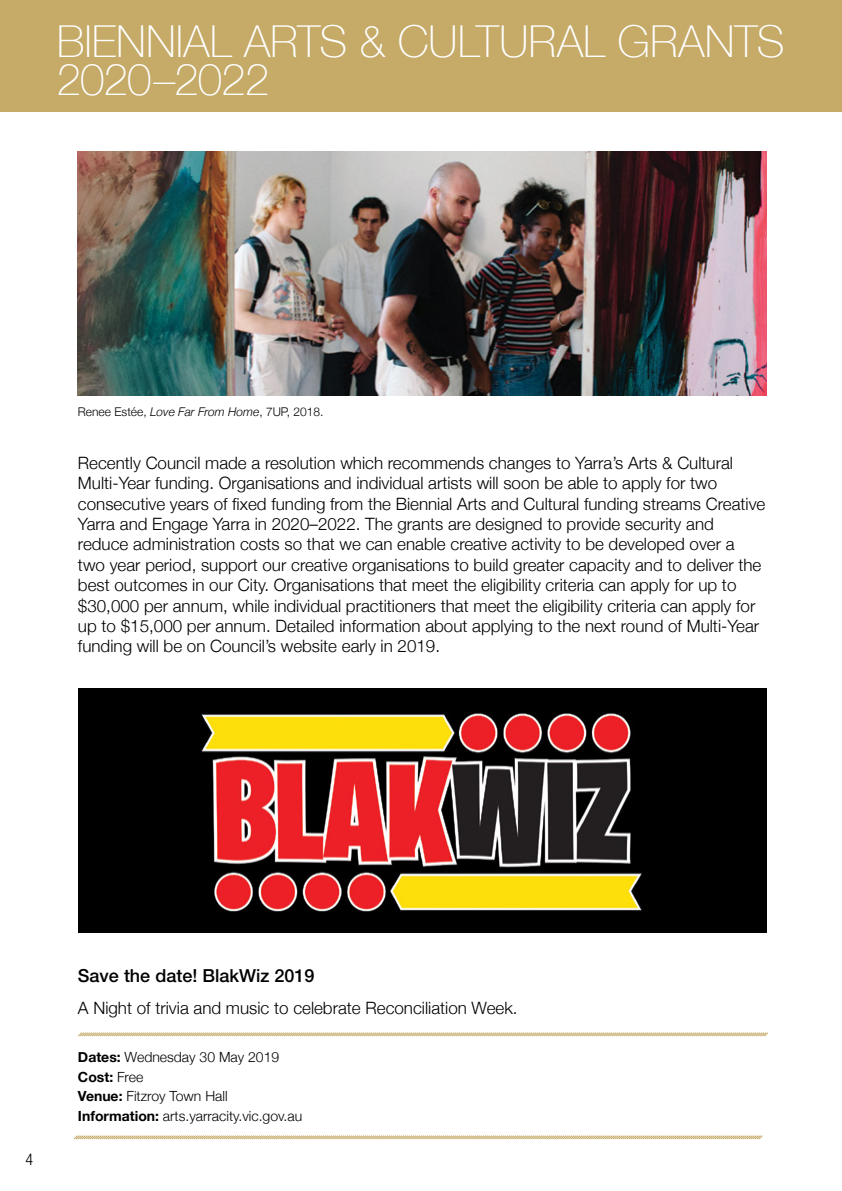
<style>
.page{position:relative;width:842px;height:1191px;background:#c5aa68}
.page>*{position:absolute;margin:0;border:0;box-sizing:border-box;transform-origin:0 0}
.AD_TITLE{font:100 44px/38px "Helvetica Neue";color:#fff}
.SECTION_BODY_COPY{font:500 18px "Helvetica Neue LT Std";color:#000}
.AD_BODY_COPY{font:300 17px/20.4px "Helvetica Neue";color:#000}
.t1{font:300 condensed 16px "Helvetica Neue LT Std";color:#000}
.AD_DETAILS{font:300 14px "Helvetica Neue";color:#000}
.AD_DETAILS-2{font:700 14px "Helvetica Neue";color:#000}
.IMAGE_CREDIT{font:300 12px "Helvetica Neue";color:#000}
.s1{font-style:italic}
.s2{font-weight:700}
.s3{font-weight:300}
</style>
<div class="page">
<div style="left:0;top:112px;width:842px;height:1079px;background:#fff"></div>
<img style="left:78px;top:151px;width:689px;height:244px">
<svg style="left:78px;top:1032px;width:690px;height:5px"></svg>
<svg style="left:73px;top:1135px;width:690px;height:5px"></svg>
<div style="left:78px;top:688px;width:689px;height:244px;background:#000"></div>
<img style="left:201px;top:712px;width:441px;height:200px">
<p class="AD_TITLE" style="left:57px;top:21px;width:729px">BIENNIAL ARTS &amp; CULTURAL GRANTS<br>2020–2022</p>
<p class="IMAGE_CREDIT" style="left:78px;top:402px;width:247px">Renee Estée, <span class="s1">Love Far From Home</span>, 7UP, 2018.</p>
<p class="AD_BODY_COPY" style="left:78px;top:451px;width:689px">Recently Council made a resolution which recommends changes to Yarra’s Arts &amp; Cultural Multi-Year funding. Organisations and individual artists will soon be able to apply for two consecutive years of fixed funding from the Biennial Arts and Cultural funding streams Creative Yarra and Engage Yarra in 2020–2022. The grants are designed to provide security and reduce administration costs so that we can enable creative activity to be developed over a two year period, support our creative organisations to build greater capacity and to deliver the best outcomes in our City. Organisations that meet the eligibility criteria can apply for up to $30,000 per annum, while individual practitioners that meet the eligibility criteria can apply for up to $15,000 per annum. Detailed information about applying to the next round of Multi-Year funding will be on Council’s website early in 2019.</p>
<p class="t1" style="left:26px;top:1150px;width:9px">4</p>
<p class="SECTION_BODY_COPY" style="left:78px;top:965px;width:238px">Save the date! BlakWiz 2019</p>
<p class="AD_BODY_COPY" style="left:78px;top:996px;width:441px">A Night of trivia and music to celebrate Reconciliation Week.</p>
<p class="AD_DETAILS" style="left:78px;top:1045px;width:203px"><span class="s2">Dates:</span> Wednesday 30 May 2019</p>
<p class="AD_DETAILS-2" style="left:78px;top:1065px;width:67px">Cost: <span class="s3">Free</span></p>
<p class="AD_DETAILS" style="left:78px;top:1084px;width:151px"><span class="s2">Venue:</span> Fitzroy Town Hall</p>
<p class="AD_DETAILS" style="left:78px;top:1104px;width:226px"><span class="s2">Information:</span> arts.yarracity.vic.gov.au</p>
</div>
